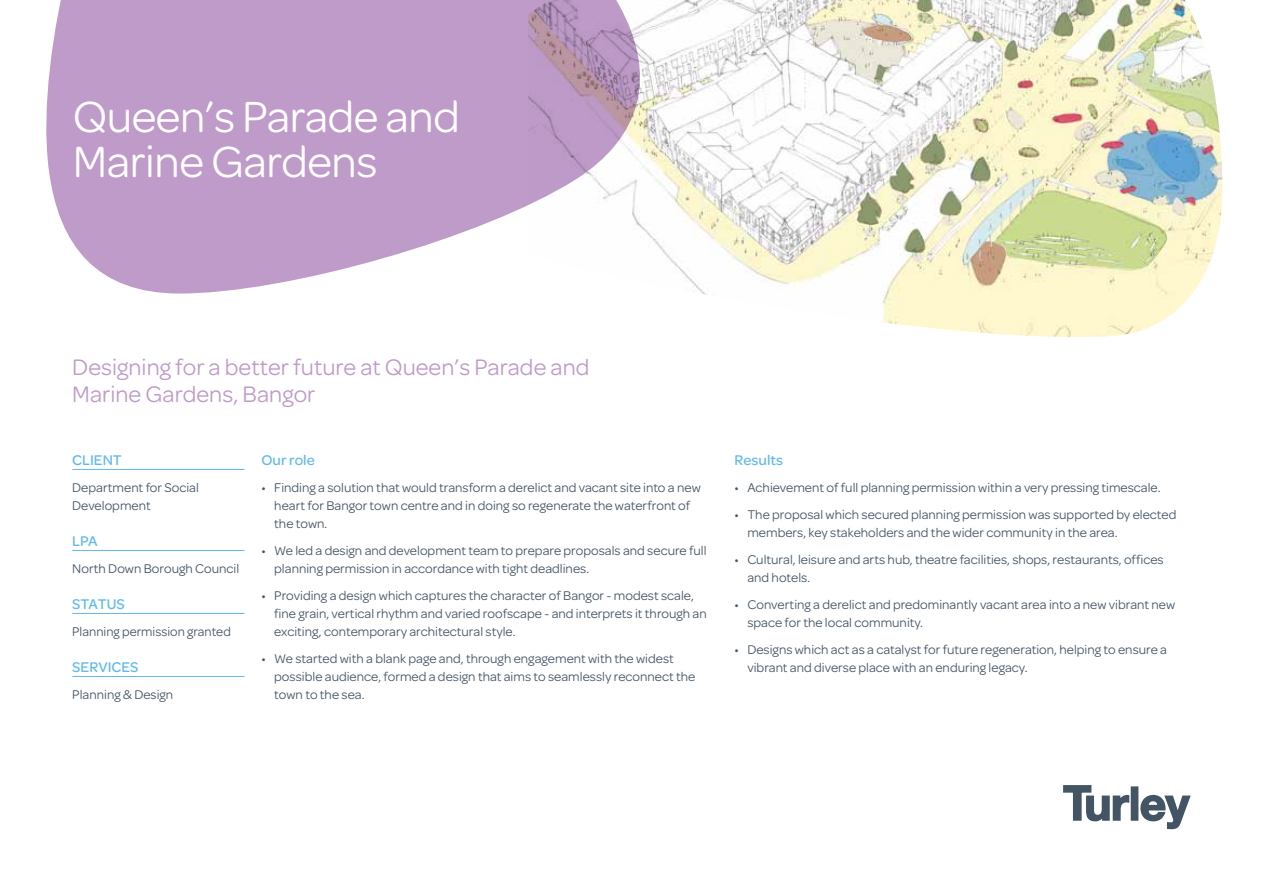
<style>
.page{position:relative;width:1263px;height:893px;background:#fff}
.page>*{position:absolute;margin:0;border:0;box-sizing:border-box;transform-origin:0 0}
.t1{font:46.5px/45px "Omnes";letter-spacing:-.01em;color:#fff}
.t2{font:24px/27px "Omnes";color:#be9bc8}
.t3{font:500 15px "Omnes";color:#62baea}
.t4{font:13.5px/18px "Omnes";color:#435464}
</style>
<div class="page">
<img style="left:658px;top:0;width:565px;height:337px">
<svg style="left:46px;top:0;width:612px;height:294px;fill:#be9bc8"></svg>
<svg style="left:1063px;top:785px;width:67px;height:37px"></svg>
<div style="left:1131px;top:786px;width:7px;height:35px;background:#435464"></div>
<svg style="left:1140px;top:794px;width:51px;height:36px"></svg>
<hr style="left:72px;top:469px;width:172px;height:1px;background:#62baea">
<hr style="left:72px;top:550px;width:172px;height:1px;background:#62baea">
<hr style="left:72px;top:613px;width:172px;height:1px;background:#62baea">
<hr style="left:72px;top:676px;width:172px;height:1px;background:#62baea">
<h1 class="t1" style="left:73px;top:91px;width:388px">Queen’s Parade and<br>Marine Gardens</h1>
<h2 class="t2" style="left:72px;top:352px;width:519px">Designing for a better future at Queen’s Parade and<br>Marine Gardens, Bangor</h2>
<p class="t3" style="left:72px;top:449px;width:51px">CLIENT</p>
<p class="t4" style="left:72px;top:477px;width:128px">Department for Social<br>Development</p>
<p class="t3" style="left:72px;top:530px;width:27px">LPA</p>
<p class="t4" style="left:72px;top:558px;width:168px">North Down Borough Council</p>
<p class="t3" style="left:72px;top:593px;width:54px">STATUS</p>
<p class="t4" style="left:72px;top:621px;width:160px">Planning permission granted</p>
<p class="t3" style="left:72px;top:656px;width:68px">SERVICES</p>
<p class="t4" style="left:72px;top:684px;width:103px">Planning &amp; Design</p>
<p class="t3" style="left:261px;top:449px;width:55px">Our role</p>
<p class="t4" style="left:274px;top:477px;width:428px;text-indent:-13px">• Finding a solution that would transform a derelict and vacant site into a new heart for Bangor town centre and in doing so regenerate the waterfront of the town.</p>
<p class="t4" style="left:274px;top:540px;width:434px;text-indent:-13px">• We led a design and development team to prepare proposals and secure full planning permission in accordance with tight deadlines.</p>
<p class="t4" style="left:274px;top:585px;width:434px;text-indent:-13px">• Providing a design which captures the character of Bangor - modest scale, fine grain, vertical rhythm and varied roofscape - and interprets it through an exciting, contemporary architectural style.</p>
<p class="t4" style="left:274px;top:648px;width:423px;text-indent:-13px">• We started with a blank page and, through engagement with the widest possible audience, formed a design that aims to seamlessly reconnect the town to the sea.</p>
<p class="t3" style="left:735px;top:449px;width:50px">Results</p>
<p class="t4" style="left:735px;top:477px;width:428px">• Achievement of full planning permission within a very pressing timescale.</p>
<p class="t4" style="left:747px;top:504px;width:431px;text-indent:-13px">• The proposal which secured planning permission was supported by elected members, key stakeholders and the wider community in the area.</p>
<p class="t4" style="left:747px;top:549px;width:418px;text-indent:-13px">• Cultural, leisure and arts hub, theatre facilities, shops, restaurants, offices and hotels.</p>
<p class="t4" style="left:747px;top:594px;width:429px;text-indent:-13px">• Converting a derelict and predominantly vacant area into a new vibrant new space for the local community.</p>
<p class="t4" style="left:747px;top:639px;width:421px;text-indent:-13px">• Designs which act as a catalyst for future regeneration, helping to ensure a vibrant and diverse place with an enduring legacy.</p>
</div>
